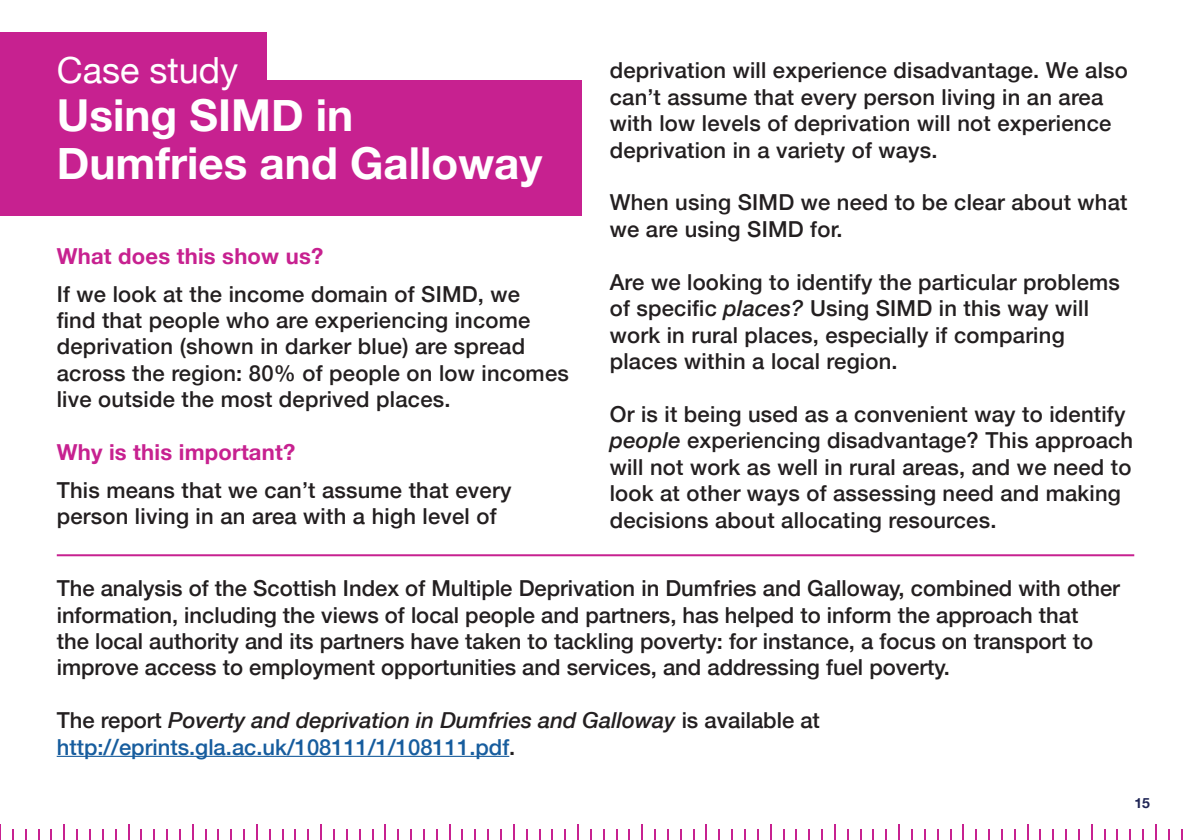
<style>
.page{position:relative;width:1191px;height:840px;background:#fff}
.page>*{position:absolute;margin:0;border:0;box-sizing:border-box;transform-origin:0 0}
.t1{font:700 44px/48px "Helvetica Neue";color:#fff}
.t2{font:36px "Helvetica Neue";color:#fff}
.t3{font:500 22px/26.4px "Helvetica Neue";letter-spacing:.01em;color:#231f20}
.t4{font:500 22px/26.4px "Helvetica Neue";color:#175d9e}
.t5{font:700 22px "Helvetica Neue";letter-spacing:.01em;color:#c72190}
.t6{font:700 14px "Helvetica Neue";color:#1d2354}
.s1{font-style:italic}
.s2{color:#231f20}
.s3{font-style:italic;color:#231f20}
</style>
<div class="page">
<svg style="left:795px;top:829px;width:2px;height:10px"></svg>
<svg style="left:474px;top:829px;width:2px;height:10px"></svg>
<svg style="left:1052px;top:829px;width:2px;height:10px"></svg>
<svg style="left:346px;top:829px;width:2px;height:10px"></svg>
<svg style="left:1039px;top:829px;width:2px;height:10px"></svg>
<svg style="left:654px;top:829px;width:2px;height:10px"></svg>
<svg style="left:333px;top:829px;width:2px;height:10px"></svg>
<svg style="left:808px;top:829px;width:2px;height:10px"></svg>
<svg style="left:487px;top:829px;width:2px;height:10px"></svg>
<svg style="left:230px;top:829px;width:2px;height:10px"></svg>
<svg style="left:821px;top:829px;width:2px;height:10px"></svg>
<svg style="left:500px;top:829px;width:2px;height:10px"></svg>
<svg style="left:243px;top:829px;width:2px;height:10px"></svg>
<svg style="left:885px;top:829px;width:2px;height:10px"></svg>
<svg style="left:564px;top:829px;width:2px;height:10px"></svg>
<svg style="left:628px;top:829px;width:2px;height:10px"></svg>
<svg style="left:307px;top:829px;width:2px;height:10px"></svg>
<svg style="left:1142px;top:829px;width:2px;height:10px"></svg>
<svg style="left:179px;top:829px;width:2px;height:10px"></svg>
<svg style="left:0;top:824px;width:1px;height:15px"></svg>
<svg style="left:834px;top:824px;width:1px;height:15px"></svg>
<svg style="left:513px;top:824px;width:1px;height:15px"></svg>
<svg style="left:256px;top:824px;width:2px;height:15px"></svg>
<svg style="left:1091px;top:824px;width:1px;height:15px"></svg>
<svg style="left:705px;top:824px;width:2px;height:15px"></svg>
<svg style="left:384px;top:824px;width:2px;height:15px"></svg>
<svg style="left:128px;top:824px;width:1px;height:15px"></svg>
<svg style="left:962px;top:824px;width:2px;height:15px"></svg>
<svg style="left:64px;top:824px;width:1px;height:15px"></svg>
<svg style="left:898px;top:824px;width:2px;height:15px"></svg>
<svg style="left:577px;top:824px;width:2px;height:15px"></svg>
<svg style="left:641px;top:824px;width:2px;height:15px"></svg>
<svg style="left:320px;top:824px;width:2px;height:15px"></svg>
<svg style="left:1155px;top:824px;width:1px;height:15px"></svg>
<svg style="left:770px;top:824px;width:1px;height:15px"></svg>
<svg style="left:449px;top:824px;width:1px;height:15px"></svg>
<svg style="left:192px;top:824px;width:1px;height:15px"></svg>
<svg style="left:1027px;top:824px;width:1px;height:15px"></svg>
<svg style="left:25px;top:829px;width:2px;height:10px"></svg>
<svg style="left:1116px;top:829px;width:2px;height:10px"></svg>
<svg style="left:731px;top:829px;width:2px;height:10px"></svg>
<svg style="left:410px;top:829px;width:2px;height:10px"></svg>
<svg style="left:153px;top:829px;width:2px;height:10px"></svg>
<svg style="left:89px;top:829px;width:2px;height:10px"></svg>
<svg style="left:12px;top:829px;width:2px;height:10px"></svg>
<svg style="left:718px;top:829px;width:2px;height:10px"></svg>
<svg style="left:397px;top:829px;width:2px;height:10px"></svg>
<svg style="left:975px;top:829px;width:2px;height:10px"></svg>
<svg style="left:76px;top:829px;width:2px;height:10px"></svg>
<svg style="left:872px;top:829px;width:2px;height:10px"></svg>
<svg style="left:551px;top:829px;width:2px;height:10px"></svg>
<svg style="left:1129px;top:829px;width:2px;height:10px"></svg>
<svg style="left:744px;top:829px;width:2px;height:10px"></svg>
<svg style="left:423px;top:829px;width:2px;height:10px"></svg>
<svg style="left:166px;top:829px;width:2px;height:10px"></svg>
<svg style="left:102px;top:829px;width:2px;height:10px"></svg>
<div style="left:0;top:32px;width:267px;height:68px;background:#c72190"></div>
<div style="left:0;top:81px;width:581px;height:134px;background:#c72190"></div>
<hr style="left:57px;top:755px;width:452px;height:1px;background:#175d9e">
<hr style="left:57px;top:554px;width:1077px;height:2px;background:#c72190">
<p class="t2" style="left:57px;top:44px;width:183px">Case study</p>
<p class="t1" style="left:57px;top:92px;width:487px">Using SIMD in<br>Dumfries and Galloway</p>
<p class="t5" style="left:57px;top:238px;width:268px">What does this show us?</p>
<p class="t3" style="left:57px;top:278px;width:513px">If we look at the income domain of SIMD, we<br>find that people who are experiencing income deprivation (shown in darker blue) are spread across the region: 80% of people on low incomes live outside the most deprived places.</p>
<p class="t5" style="left:57px;top:435px;width:240px">Why is this important?</p>
<p class="t3" style="left:57px;top:475px;width:456px">This means that we can’t assume that every person living in an area with a high level of</p>
<p class="t3" style="left:610px;top:55px;width:520px">deprivation will experience disadvantage. We also can’t assume that every person living in an area with low levels of deprivation will not experience deprivation in a variety of ways.</p>
<p class="t3" style="left:610px;top:187px;width:519px">When using SIMD we need to be clear about what we are using SIMD for.</p>
<p class="t3" style="left:610px;top:267px;width:512px">Are we looking to identify the particular problems of specific <span class="s1">places?</span> Using SIMD in this way will work in rural places, especially if comparing places within a local region.</p>
<p class="t3" style="left:610px;top:399px;width:525px">Or is it being used as a convenient way to identify <span class="s1">people</span> experiencing disadvantage? This approach will not work as well in rural areas, and we need to look at other ways of assessing need and making decisions about allocating resources.</p>
<p class="t3" style="left:57px;top:573px;width:1064px">The analysis of the Scottish Index of Multiple Deprivation in Dumfries and Galloway, combined with other information, including the views of local people and partners, has helped to inform the approach that<br>the local authority and its partners have taken to tackling poverty: for instance, a focus on transport to improve access to employment opportunities and services, and addressing fuel poverty.</p>
<p class="t4" style="left:57px;top:705px;width:764px"><span class="s2">The report</span> <span class="s3">Poverty and deprivation in Dumfries and Galloway</span> <span class="s2">is available at </span>http://eprints.gla.ac.uk/108111/1/108111.pdf<span class="s2">.</span></p>
<p class="t6" style="left:1134px;top:791px;width:17px">15</p>
</div>
